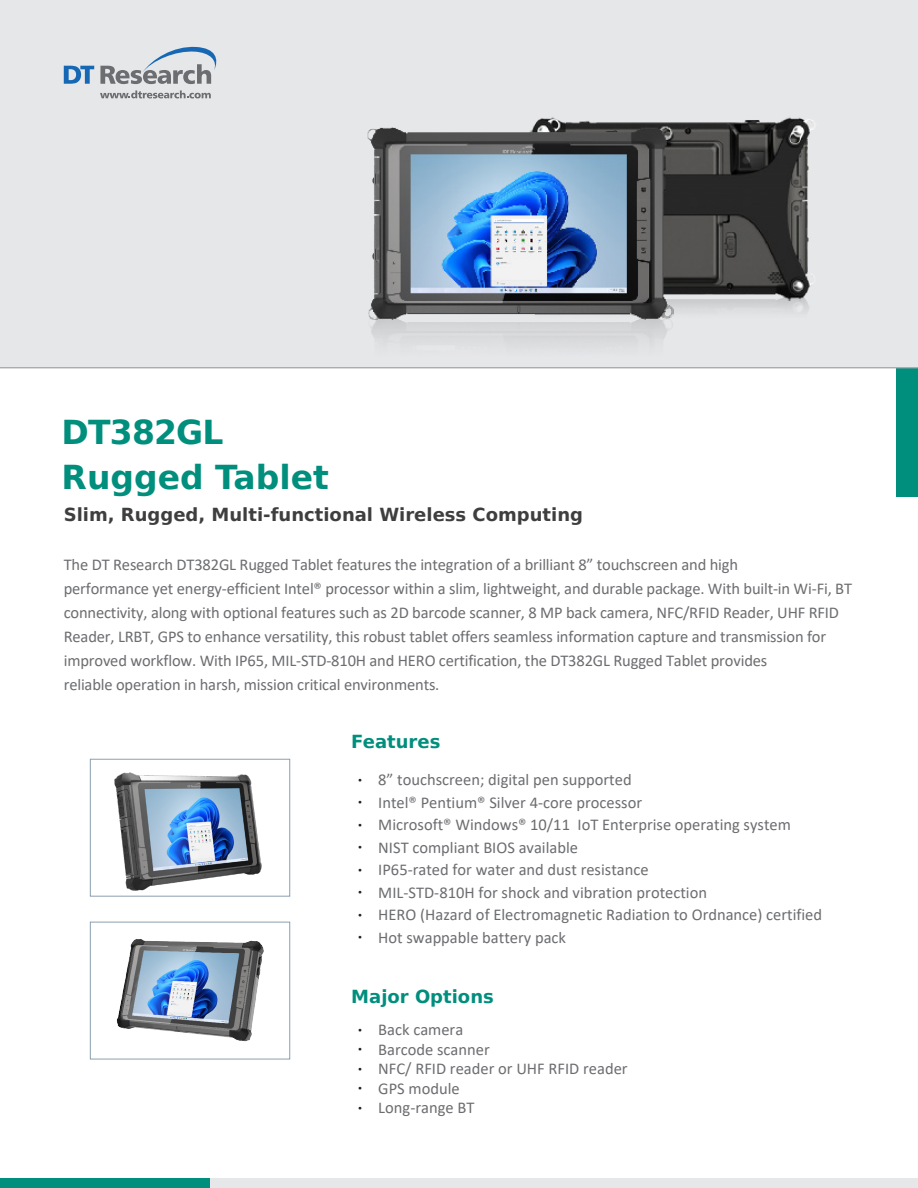
<style>
.page{position:relative;width:918px;height:1188px;background:#fff}
.page>*{position:absolute;margin:0;border:0;box-sizing:border-box;transform-origin:0 0}
.t1{font:700 33px "Bitstream Vera Sans";color:#008e7d}
.t2{font:700 33px "Bitstream Vera Sans";letter-spacing:-.025em;color:#008e7d}
.Product_Model{font:700 18px "Bitstream Vera Sans";color:#3e3e3f}
.t3{font:700 18px "Bitstream Vera Sans";color:#008e7d}
.t4{font:16.5px "Calibri";letter-spacing:-.01em;color:#6c6d70}
.s1{font-family:"Adobe Ming Std";font-weight:300;font-size:18px;color:#231f20}
</style>
<div class="page">
<div style="left:0;top:0;width:918px;height:368px;background:#e6e7e9"></div>
<div style="left:896px;top:368px;width:22px;height:129px;background:#008e7d"></div>
<svg style="left:64px;top:66px;width:30px;height:18px"></svg>
<svg style="left:100px;top:46px;width:117px;height:38px"></svg>
<svg style="left:100px;top:90px;width:111px;height:8px"></svg>
<div style="left:90px;top:759px;width:200px;height:137px;border:1px solid #8b9faf"></div>
<div style="left:90px;top:922px;width:200px;height:137px;border:1px solid #8b9faf"></div>
<div style="left:0;top:1178px;width:210px;height:10px;background:#008e7d"></div>
<div style="left:210px;top:1178px;width:708px;height:10px;background:#e6e7e9"></div>
<hr style="left:0;top:367px;width:918px;height:1px;background:#a8a9ad">
<img style="left:114px;top:772px;width:148px;height:118px">
<img style="left:106px;top:921px;width:165px;height:138px">
<img style="left:367px;top:117px;width:448px;height:228px">
<p class="t2" style="left:62px;top:413px;width:163px">DT382GL</p>
<p class="t1" style="left:62px;top:458px;width:269px">Rugged Tablet</p>
<p class="Product_Model" style="left:64px;top:505px;width:521px">Slim, Rugged, Multi-functional Wireless Computing</p>
<p class="t4" style="left:64px;top:553px;width:676px">The DT Research DT382GL Rugged Tablet features the integration of a brilliant 8” touchscreen and high</p>
<p class="t4" style="left:64px;top:577px;width:790px">performance yet energy-efficient Intel® processor within a slim, lightweight, and durable package. With built-in Wi-Fi, BT</p>
<p class="t4" style="left:64px;top:601px;width:777px">connectivity, along with optional features such as 2D barcode scanner, 8 MP back camera, NFC/RFID Reader, UHF RFID</p>
<p class="t4" style="left:64px;top:625px;width:764px">Reader, LRBT, GPS to enhance versatility, this robust tablet offers seamless information capture and transmission for</p>
<p class="t4" style="left:64px;top:649px;width:705px">improved workflow. With IP65, MIL-STD-810H and HERO certification, the DT382GL Rugged Tablet provides</p>
<p class="t4" style="left:64px;top:673px;width:377px">reliable operation in harsh, mission critical environments.</p>
<p class="t3" style="left:351px;top:732px;width:91px">Features</p>
<p class="t4" style="left:351px;top:768px;width:282px"><span class="s1">•</span> 8” touchscreen; digital pen supported</p>
<p class="t4" style="left:351px;top:791px;width:292px"><span class="s1">•</span> Intel® Pentium® Silver 4-core processor</p>
<p class="t4" style="left:351px;top:813px;width:441px"><span class="s1">•</span> Microsoft® Windows® 10/11 IoT Enterprise operating system</p>
<p class="t4" style="left:351px;top:836px;width:228px"><span class="s1">•</span> NIST compliant BIOS available</p>
<p class="t4" style="left:351px;top:858px;width:299px"><span class="s1">•</span> IP65-rated for water and dust resistance</p>
<p class="t4" style="left:351px;top:881px;width:357px"><span class="s1">•</span> MIL-STD-810H for shock and vibration protection</p>
<p class="t4" style="left:351px;top:903px;width:472px"><span class="s1">•</span> HERO (Hazard of Electromagnetic Radiation to Ordnance) certified</p>
<p class="t4" style="left:351px;top:926px;width:216px"><span class="s1">•</span> Hot swappable battery pack</p>
<p class="t3" style="left:351px;top:986px;width:144px">Major Options</p>
<p class="t4" style="left:351px;top:1018px;width:114px"><span class="s1">•</span> Back camera</p>
<p class="t4" style="left:351px;top:1038px;width:140px"><span class="s1">•</span> Barcode scanner</p>
<p class="t4" style="left:351px;top:1057px;width:278px"><span class="s1">•</span> NFC/ RFID reader or UHF RFID reader</p>
<p class="t4" style="left:351px;top:1077px;width:110px"><span class="s1">•</span> GPS module</p>
<p class="t4" style="left:351px;top:1096px;width:125px"><span class="s1">•</span> Long-range BT</p>
</div>
